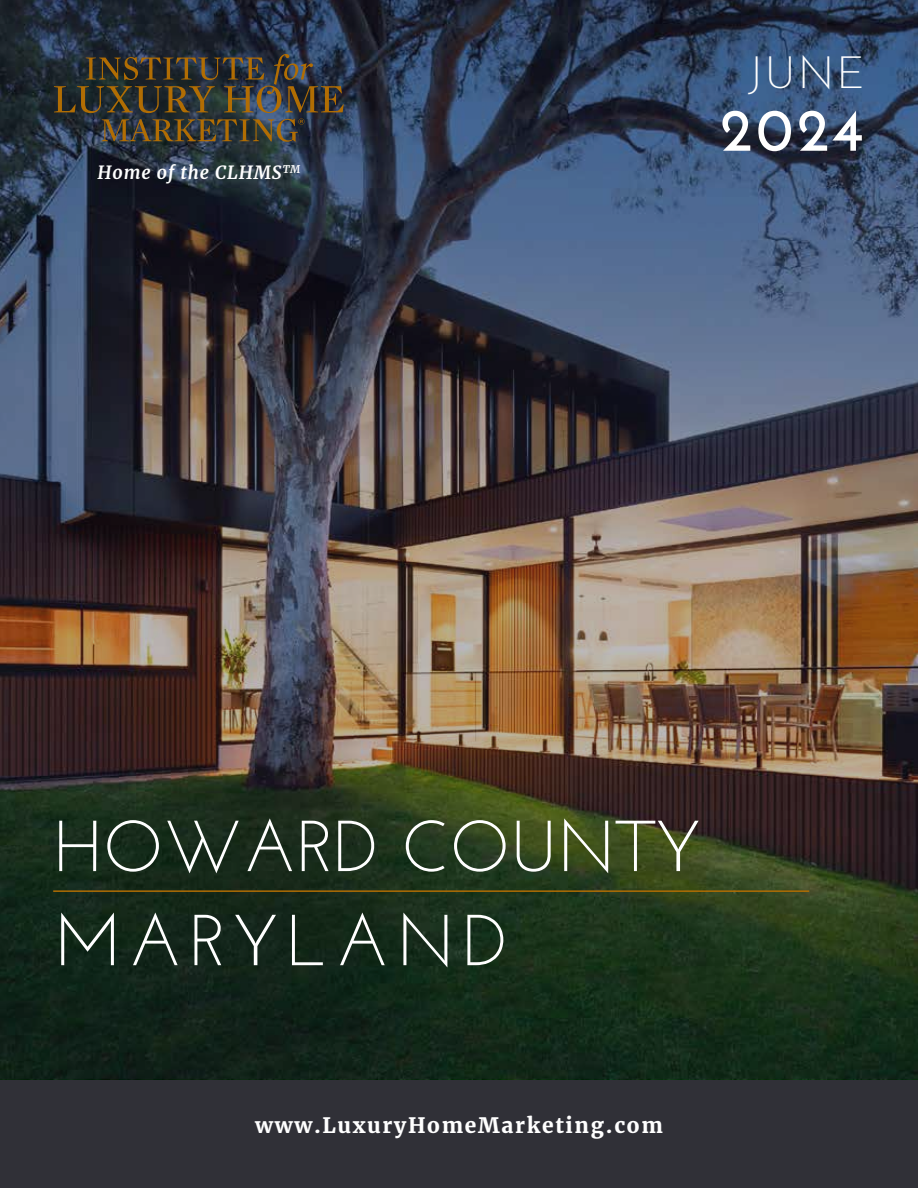
<style>
.page{position:relative;width:918px;height:1188px;background:#fff}
.page>*{position:absolute;margin:0;border:0;box-sizing:border-box;transform-origin:0 0}
.t1{font:72px/94.1px "Josefin Sans";color:#fff}
.t2{font:600 60px "Josefin Sans";color:#fff}
.t3{font:300 45px "Josefin Sans";color:#fff}
.t4{font:700 21px "Merriweather";letter-spacing:.08em;color:#fff}
.t5{font:italic 700 18px "Merriweather";letter-spacing:.05em;color:#fff}
</style>
<div class="page">
<img style="left:0;top:0;width:918px;height:1079px">
<div style="left:0;top:1080px;width:918px;height:108px;background:#303037"></div>
<svg style="left:54px;top:54px;width:290px;height:88px;background:#3e3b34"></svg>
<hr style="left:53px;top:890px;width:756px;height:2px;background:#b16d03">
<p class="t5" style="left:98px;top:161px;width:204px">Home of the CLHMS<sup>TM</sup></p>
<h3 class="t3" style="left:750px;top:45px;width:115px">JUNE</h3>
<h2 class="t2" style="left:720px;top:92px;width:146px">2024</h2>
<h1 class="t1" style="left:52px;top:798px;width:650px">HOWARD COUNTY<br>MARYLAND</h1>
<p class="t4" style="left:255px;top:1112px;width:409px">www.LuxuryHomeMarketing.com</p>
</div>
